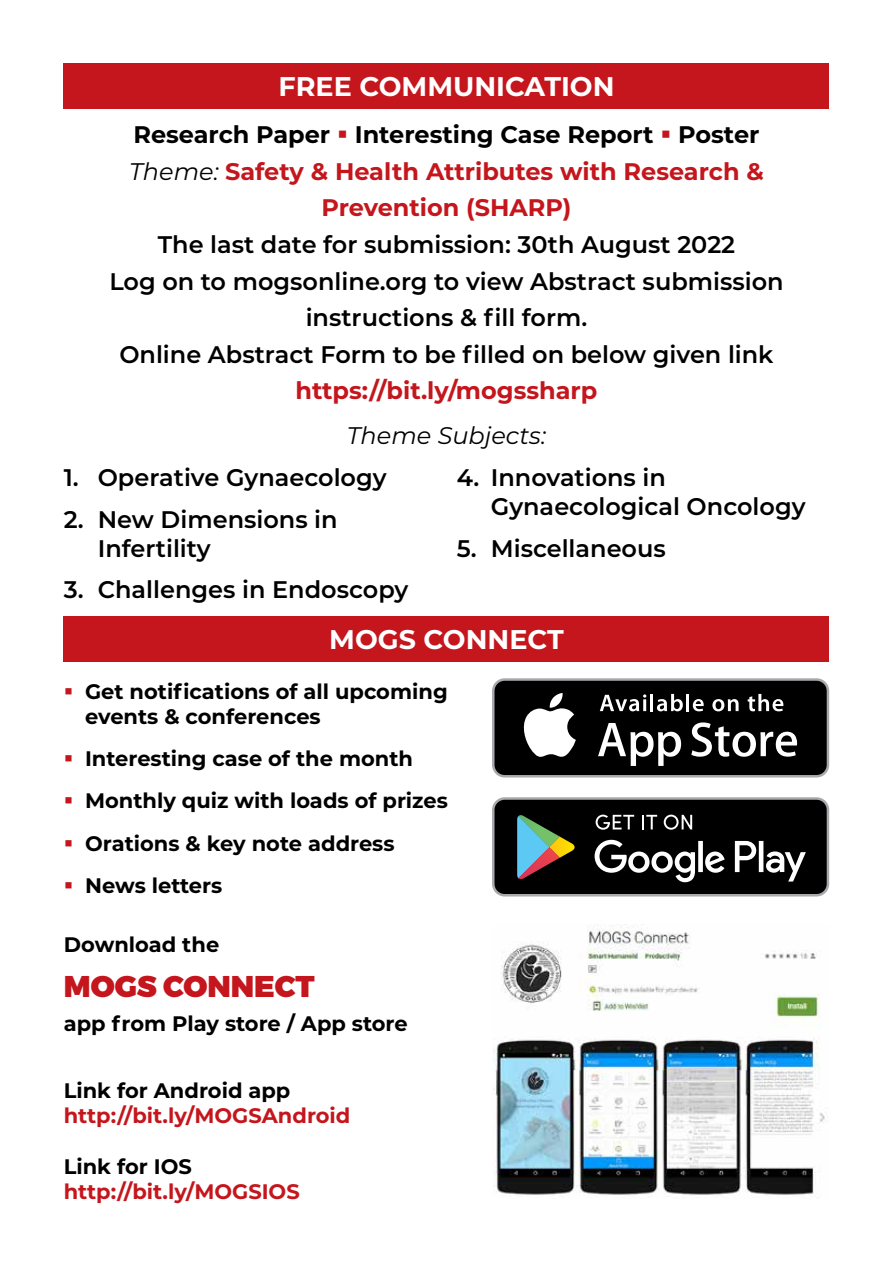
<style>
.page{position:relative;width:893px;height:1263px;background:#fff}
.page>*{position:absolute;margin:0;border:0;box-sizing:border-box;transform-origin:0 0}
.t1{font:900 30px "Montserrat";color:#c4161c}
.t2{font:700 27px "Montserrat";color:#fff}
.t3{font:600 24px/36.6px "Montserrat";color:#000}
.t4{font:700 24px/36.6px "Montserrat";color:#c4161c;text-align:center}
.t5{font:italic 24px "Montserrat";color:#000}
.t6{font:700 21px/25.2px "Montserrat";color:#000}
.t7{font:700 21px "Montserrat";color:#c4161c}
.s1{color:#000}
.s2{font-weight:400;font-style:italic;color:#000}
.s3{color:#c4161c}
</style>
<div class="page">
<img style="left:492px;top:925px;width:333px;height:270px">
<svg style="left:492px;top:797px;width:337px;height:99px;background:#2a2d2c"></svg>
<svg style="left:492px;top:678px;width:337px;height:99px;background:#353535"></svg>
<div style="left:64px;top:616px;width:765px;height:46px;background:#c4161c"></div>
<div style="left:64px;top:64px;width:765px;height:45px;background:#c4161c"></div>
<p class="t2" style="left:278px;top:67px;width:337px">FREE COMMUNICATION</p>
<p class="t4" style="left:129px;top:115px;width:636px"><span class="s1">Research Paper</span> ▪ <span class="s1">Interesting Case Report</span> ▪ <span class="s1">Poster<br></span><span class="s2">Theme:</span> Safety &amp; Health Attributes with Research &amp;<br>Prevention (SHARP)</p>
<p class="t3" style="left:109px;top:225px;width:676px;text-align:center">The last date for submission: 30th August 2022<br>Log on to mogsonline.org to view Abstract submission instructions &amp; fill form.<br>Online Abstract Form to be filled on below given link</p>
<p class="t4" style="left:295px;top:371px;width:303px">https://bit.ly/mogssharp</p>
<p class="t5" style="left:347px;top:419px;width:201px">Theme Subjects:</p>
<p class="t3" style="left:64px;top:458px;width:324px">1. Operative Gynaecology</p>
<p class="t3" style="left:98px;top:504px;width:241px;line-height:28.8px;text-indent:-34px">2. New Dimensions in<br>Infertility</p>
<p class="t3" style="left:64px;top:570px;width:346px">3. Challenges in Endoscopy</p>
<p class="t3" style="left:491px;top:462px;width:316px;line-height:28.8px;text-indent:-34px">4. Innovations in<br>Gynaecological Oncology</p>
<p class="t3" style="left:457px;top:529px;width:211px">5. Miscellaneous</p>
<p class="t2" style="left:329px;top:620px;width:236px">MOGS CONNECT</p>
<p class="t6" style="left:85px;top:677px;width:364px;text-indent:-21px"><span class="s3">▪</span> Get notifications of all upcoming events &amp; conferences</p>
<p class="t6" style="left:64px;top:745px;width:351px"><span class="s3">▪</span> Interesting case of the month</p>
<p class="t6" style="left:64px;top:787px;width:386px"><span class="s3">▪</span> Monthly quiz with loads of prizes</p>
<p class="t6" style="left:64px;top:829px;width:332px"><span class="s3">▪</span> Orations &amp; key note address</p>
<p class="t6" style="left:64px;top:872px;width:160px"><span class="s3">▪</span> News letters</p>
<p class="t6" style="left:64px;top:931px;width:157px">Download the</p>
<p class="t1" style="left:64px;top:967px;width:252px">MOGS CONNECT</p>
<p class="t6" style="left:64px;top:1009px;width:345px">app from Play store / App store</p>
<p class="t6" style="left:64px;top:1077px;width:228px">Link for Android app</p>
<p class="t7" style="left:64px;top:1101px;width:288px">http://bit.ly/MOGSAndroid</p>
<p class="t6" style="left:64px;top:1153px;width:130px">Link for IOS</p>
<p class="t7" style="left:64px;top:1176px;width:237px">http://bit.ly/MOGSIOS</p>
</div>
